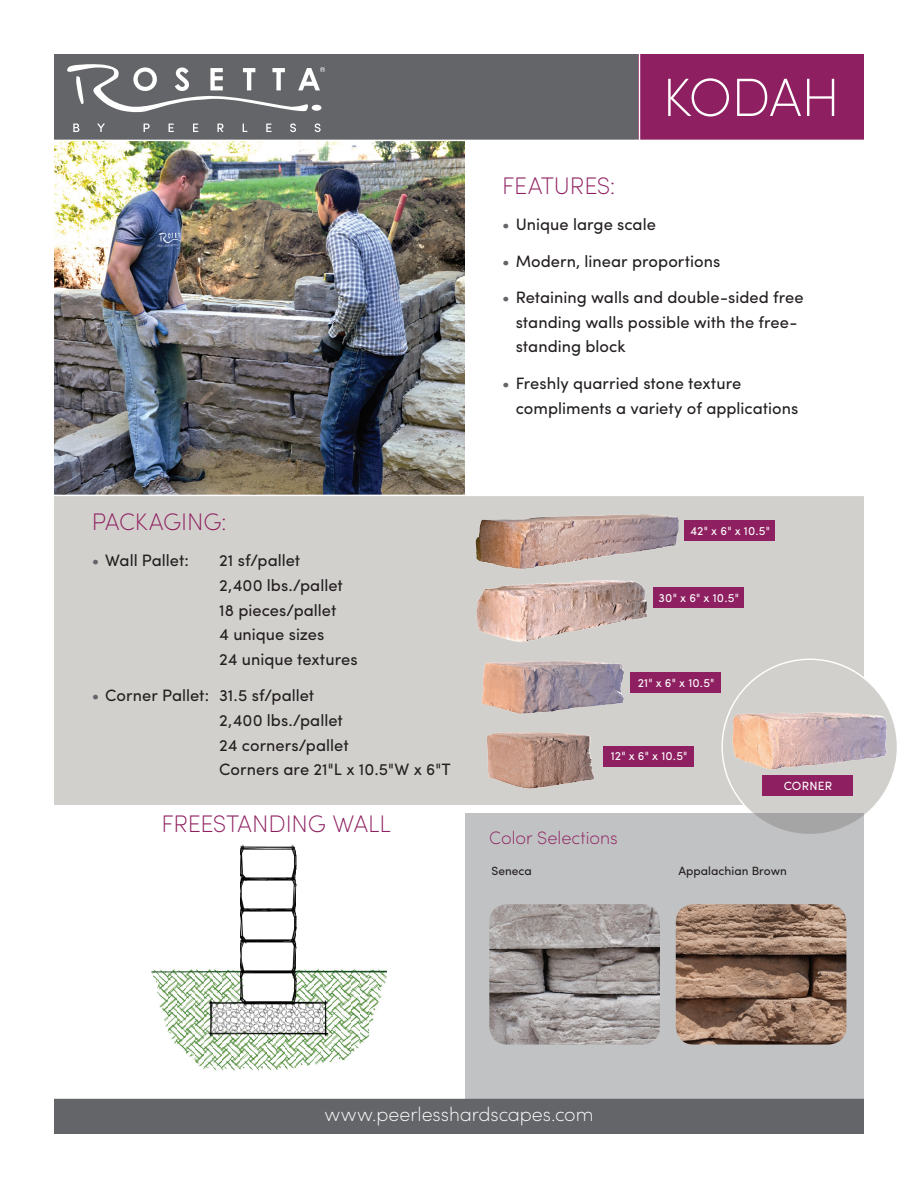
<style>
.page{position:relative;width:918px;height:1188px;background:#fff}
.page>*{position:absolute;margin:0;border:0;box-sizing:border-box;transform-origin:0 0}
.t1{font:200 54px "Sofia Pro";letter-spacing:-.025em;color:#fff}
.t2{font:200 24px "Sofia Pro";letter-spacing:-.01em;color:#8e1f60}
.t3{font:200 19.5px "Sofia Pro";letter-spacing:-.005em;color:#fff}
.t4{font:200 18px "Sofia Pro";color:#8e1f60}
.t5{font:16.5px/24.6px "Sofia Pro";color:#231f20}
.t6{font:12px "Sofia Pro";letter-spacing:.02em;color:#fff}
.t7{font:12px "Sofia Pro";color:#231f20}
.s1{color:#646569}
</style>
<div class="page">
<img style="left:54px;top:141px;width:411px;height:354px">
<img style="left:151px;top:844px;width:236px;height:227px">
<div style="left:54px;top:495px;width:810px;height:310px;background:#d2d0cd"></div>
<div style="left:722px;top:659px;width:175px;height:176px;background:#d2d0cd;border-radius:50%"></div>
<div style="left:685px;top:521px;width:90px;height:20px;background:#8e1f60"></div>
<img style="left:482px;top:661px;width:142px;height:53px">
<img style="left:729px;top:705px;width:161px;height:65px">
<img style="left:475px;top:514px;width:204px;height:55px">
<img style="left:487px;top:732px;width:106px;height:57px">
<img style="left:476px;top:580px;width:171px;height:62px">
<div style="left:653px;top:587px;width:90px;height:21px;background:#8e1f60"></div>
<div style="left:631px;top:673px;width:90px;height:20px;background:#8e1f60"></div>
<div style="left:604px;top:746px;width:90px;height:20px;background:#8e1f60"></div>
<div style="left:762px;top:775px;width:91px;height:20px;background:#8e1f60"></div>
<hr style="left:54px;top:495px;width:810px;height:1px;background:#fff">
<div style="left:54px;top:54px;width:585px;height:86px;background:#646569"></div>
<div style="left:639px;top:54px;width:225px;height:86px;background:#8e1f60"></div>
<hr style="left:639px;top:54px;width:1px;height:86px;background:#fff">
<div style="left:54px;top:1098px;width:810px;height:36px;background:#646569"></div>
<hr style="left:54px;top:1097px;width:810px;height:2px;background:#fff">
<svg style="left:67px;top:64px;width:258px;height:48px"></svg>
<svg style="left:73px;top:124px;width:6px;height:8px"></svg>
<svg style="left:97px;top:124px;width:8px;height:8px"></svg>
<svg style="left:144px;top:124px;width:6px;height:8px"></svg>
<svg style="left:169px;top:124px;width:5px;height:8px"></svg>
<svg style="left:193px;top:124px;width:5px;height:8px"></svg>
<svg style="left:217px;top:124px;width:6px;height:8px"></svg>
<svg style="left:243px;top:124px;width:4px;height:8px"></svg>
<svg style="left:266px;top:124px;width:6px;height:8px"></svg>
<svg style="left:290px;top:123px;width:6px;height:9px"></svg>
<svg style="left:315px;top:123px;width:6px;height:9px"></svg>
<div style="left:466px;top:814px;width:398px;height:285px;background:#c1c2c3"></div>
<img style="left:489px;top:904px;width:171px;height:141px">
<img style="left:676px;top:904px;width:170px;height:141px">
<h1 class="t1" style="left:663px;top:60px;width:179px">KODAH</h1>
<h2 class="t2" style="left:92px;top:505px;width:137px">PACKAGING:</h2>
<p class="t5" style="left:92px;top:547px;width:99px"><span class="s1">•</span> Wall Pallet:</p>
<p class="t5" style="left:219px;top:547px;width:140px">21 sf/pallet<br>2,400 lbs./pallet<br>18 pieces/pallet<br>4 unique sizes<br>24 unique textures</p>
<p class="t5" style="left:219px;top:682px;width:233px;text-indent:-127px"><span class="s1">•</span> Corner Pallet: 31.5 sf/pallet<br>2,400 lbs./pallet<br>24 corners/pallet<br>Corners are 21"L x 10.5"W x 6"T</p>
<h2 class="t2" style="left:161px;top:807px;width:231px">FREESTANDING WALL</h2>
<h2 class="t2" style="left:502px;top:169px;width:115px">FEATURES:</h2>
<p class="t5" style="left:502px;top:211px;width:155px"><span class="s1">•</span> Unique large scale</p>
<p class="t5" style="left:502px;top:247px;width:220px"><span class="s1">•</span> Modern, linear proportions</p>
<p class="t5" style="left:516px;top:284px;width:290px;text-indent:-13px"><span class="s1">•</span> Retaining walls and double-sided free standing walls possible with the free&shy;standing block</p>
<p class="t5" style="left:516px;top:370px;width:284px;text-indent:-13px"><span class="s1">•</span> Freshly quarried stone texture compliments a variety of applications</p>
<p class="t6" style="left:690px;top:522px;width:81px">42" x 6" x 10.5"</p>
<p class="t6" style="left:659px;top:589px;width:82px">30" x 6" x 10.5"</p>
<p class="t6" style="left:638px;top:674px;width:78px">21" x 6" x 10.5"</p>
<p class="t6" style="left:611px;top:747px;width:78px">12" x 6" x 10.5"</p>
<p class="t6" style="left:784px;top:776px;width:50px">CORNER</p>
<p class="t4" style="left:489px;top:826px;width:130px">Color Selections</p>
<p class="t7" style="left:492px;top:862px;width:42px">Seneca</p>
<p class="t7" style="left:679px;top:862px;width:110px">Appalachian Brown</p>
<p class="t3" style="left:324px;top:1101px;width:271px">www.peerlesshardscapes.com</p>
</div>
